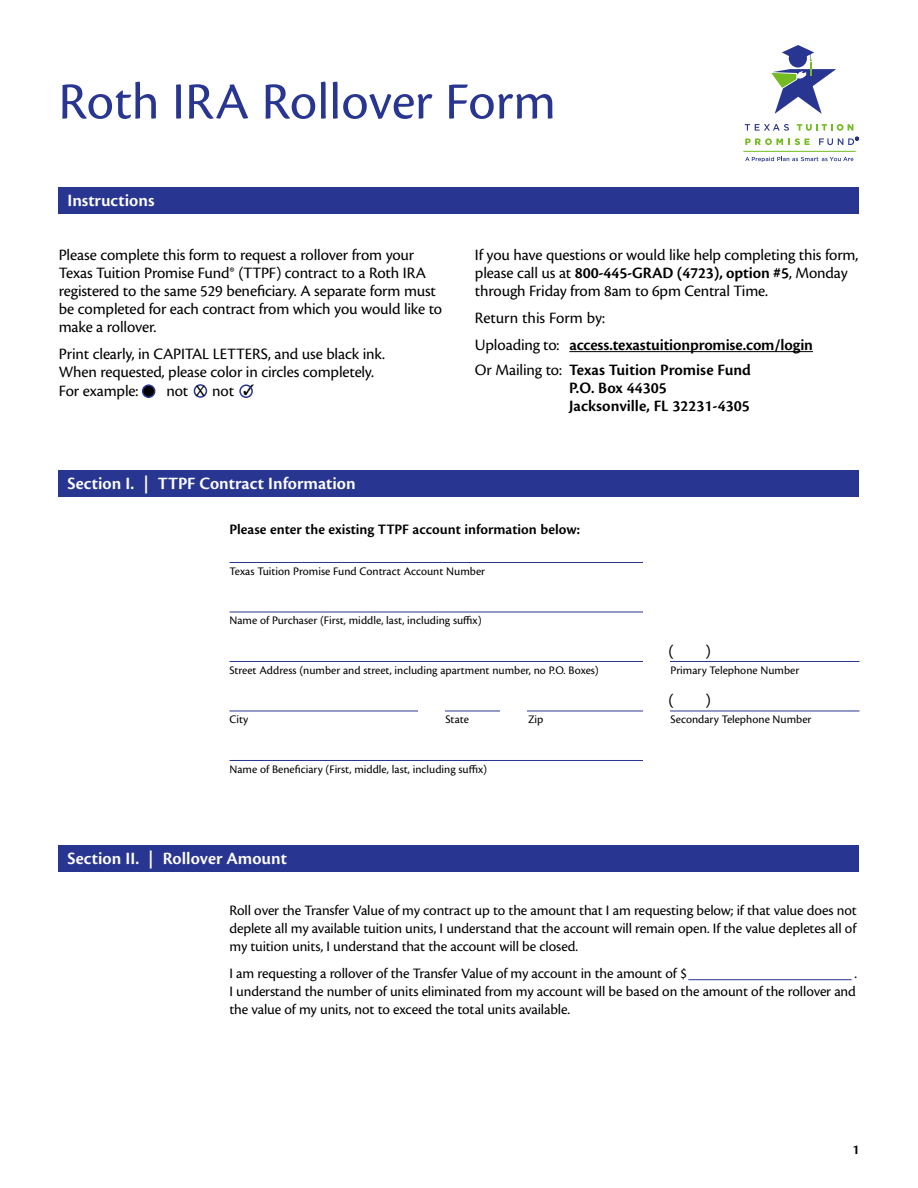
<style>
.page{position:relative;width:918px;height:1188px;background:#fff}
.page>*{position:absolute;margin:0;border:0;box-sizing:border-box;transform-origin:0 0}
.t1{font:54px "Cronos Pro";color:#283691}
.t2{font:600 18px "Cronos Pro";color:#fff}
.t3{font:16.5px/18px "Cronos Pro";letter-spacing:-.01em;color:#000}
.t4{font:600 16.5px/18px "Cronos Pro";color:#000}
.t5{font:15px/18px "Cronos Pro";letter-spacing:-.01em;color:#000;text-align:justify}
.t6{font:600 15px "Cronos Pro";color:#000}
.t7{font:600 14.25px "Cronos Pro";color:#000}
.t8{font:12px "Cronos Pro";color:#000}
.s1{font-weight:600}
.s2{font-weight:400}
</style>
<div class="page">
<div style="left:194px;top:384px;width:13px;height:14px;border:2px solid #283691;border-radius:50%"></div>
<div style="left:58px;top:187px;width:802px;height:27px;background:#283691"></div>
<div style="left:58px;top:470px;width:802px;height:27px;background:#283691"></div>
<div style="left:58px;top:845px;width:802px;height:27px;background:#283691"></div>
<hr style="left:230px;top:562px;width:630px;height:1px;background:#283691">
<hr style="left:230px;top:612px;width:630px;height:1px;background:#283691">
<hr style="left:230px;top:661px;width:630px;height:1px;background:#283691">
<hr style="left:230px;top:711px;width:630px;height:1px;background:#283691">
<hr style="left:230px;top:760px;width:630px;height:1px;background:#283691">
<div style="left:643px;top:611px;width:27px;height:175px;background:#fff"></div>
<div style="left:500px;top:707px;width:27px;height:27px;background:#fff"></div>
<div style="left:418px;top:707px;width:27px;height:27px;background:#fff"></div>
<div style="left:643px;top:549px;width:217px;height:79px;background:#fff"></div>
<div style="left:643px;top:740px;width:217px;height:39px;background:#fff"></div>
<svg style="left:745px;top:124px;width:44px;height:7px"></svg>
<svg style="left:797px;top:124px;width:56px;height:7px"></svg>
<svg style="left:745px;top:138px;width:65px;height:7px"></svg>
<svg style="left:819px;top:137px;width:40px;height:8px"></svg>
<hr style="left:743px;top:151px;width:113px;height:1px;background:#74bb23">
<svg style="left:745px;top:157px;width:109px;height:5px"></svg>
<svg style="left:771px;top:45px;width:65px;height:69px"></svg>
<div style="left:143px;top:385px;width:12px;height:12px;background:#000;border-radius:50%"></div>
<div style="left:142px;top:384px;width:13px;height:14px;border:2px solid #283691;border-radius:50%"></div>
<div style="left:239px;top:384px;width:14px;height:14px;border:2px solid #283691;border-radius:50%"></div>
<hr style="left:569px;top:351px;width:244px;height:1px;background:#000">
<hr style="left:688px;top:979px;width:164px;height:1px;background:#283691">
<h1 class="t1" style="left:58px;top:70px;width:499px">Roth IRA Rollover Form</h1>
<p class="t2" style="left:68px;top:190px;width:89px">Instructions</p>
<p class="t3" style="left:59px;top:246px;width:385px">Please complete this form to request a rollover from your Texas Tuition Promise Fund® (TTPF) contract to a Roth IRA registered to the same 529 beneficiary. A separate form must be completed for each contract from which you would like to make a rollover.</p>
<p class="t3" style="left:59px;top:345px;width:328px">Print clearly, in CAPITAL LETTERS, and use black ink.<br>When requested, please color in circles completely.</p>
<p class="t3" style="left:59px;top:382px;width:81px">For example:</p>
<p class="t3" style="left:166px;top:382px;width:89px">not X not ✓</p>
<p class="t2" style="left:68px;top:473px;width:290px">Section I. | TTPF Contract Information</p>
<p class="t3" style="left:475px;top:246px;width:385px">If you have questions or would like help completing this form, please call us at <span class="s1">800-445-GRAD (4723), option #5</span>, Monday through Friday from 8am to 6pm Central Time.</p>
<p class="t4" style="left:475px;top:305px;width:340px;line-height:27px"><span class="s2">Return this Form by:<br>Uploading to:</span> access.texastuitionpromise.com/login</p>
<p class="t4" style="left:569px;top:361px;width:183px;text-indent:-94px"><span class="s2">Or Mailing to:</span> Texas Tuition Promise Fund<br>P.O. Box 44305<br>Jacksonville, FL 32231-4305</p>
<p class="t6" style="left:230px;top:521px;width:352px">Please enter the existing TTPF account information below:</p>
<p class="t8" style="left:230px;top:564px;width:257px">Texas Tuition Promise Fund Contract Account Number</p>
<p class="t8" style="left:230px;top:614px;width:254px">Name of Purchaser (First, middle, last, including suffix)</p>
<p class="t8" style="left:230px;top:663px;width:371px">Street Address (number and street, including apartment number, no P.O. Boxes)</p>
<p class="t8" style="left:670px;top:663px;width:130px">Primary Telephone Number</p>
<p class="t8" style="left:230px;top:713px;width:20px">City</p>
<p class="t8" style="left:446px;top:713px;width:25px">State</p>
<p class="t8" style="left:528px;top:713px;width:17px">Zip</p>
<p class="t8" style="left:670px;top:713px;width:142px">Secondary Telephone Number</p>
<p class="t8" style="left:230px;top:762px;width:259px">Name of Beneficiary (First, middle, last, including suffix)</p>
<p class="t3" style="left:669px;top:642px;width:7px">(</p>
<p class="t3" style="left:705px;top:642px;width:7px">)</p>
<p class="t3" style="left:669px;top:691px;width:7px">(</p>
<p class="t3" style="left:705px;top:691px;width:7px">)</p>
<p class="t2" style="left:68px;top:848px;width:221px">Section II. | Rollover Amount</p>
<p class="t5" style="left:230px;top:902px;width:629px">Roll over the Transfer Value of my contract up to the amount that I am requesting below; if that value does not deplete all my available tuition units, I understand that the account will remain open. If the value depletes all of my tuition units, I understand that the account will be closed.</p>
<p class="t5" style="left:230px;top:965px;width:459px">I am requesting a rollover of the Transfer Value of my account in the amount of $</p>
<p class="t5" style="left:230px;top:965px;width:629px;text-indent:625px">.<br>I understand the number of units eliminated from my account will be based on the amount of the rollover and the value of my units, not to exceed the total units available.</p>
<p class="t7" style="left:853px;top:1141px;width:8px">1</p>
</div>
